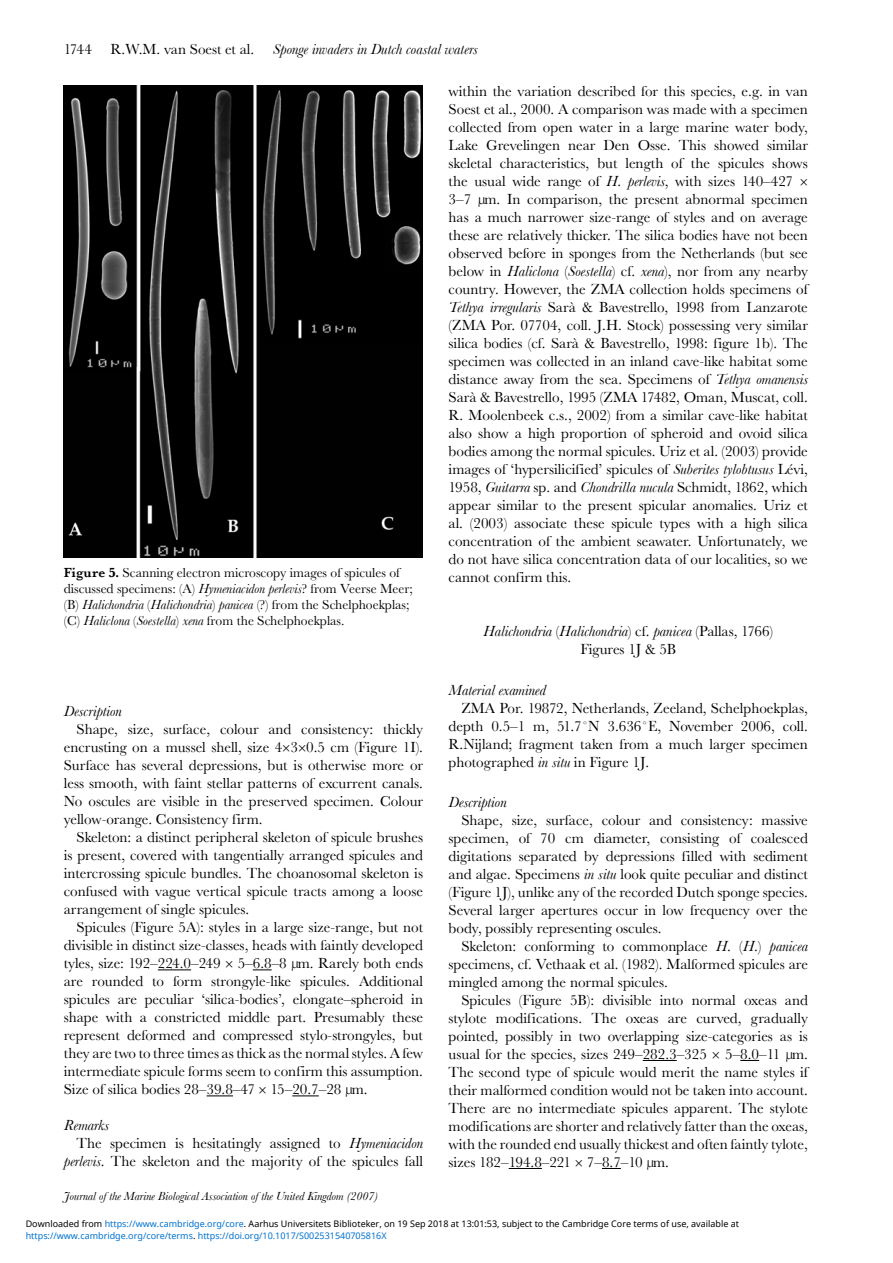
<style>
.page{position:relative;width:893px;height:1263px;background:#fff}
.page>*{position:absolute;margin:0;border:0;box-sizing:border-box;transform-origin:0 0}
.t1{font:15px/18px "Baskerville No 2 T";color:#000;text-align:justify}
.t2{font:italic 15px/18px "Baskerville No 2 T";color:#000;text-align:center}
.t3{font:13.5px/16.2px "Baskerville No 2 T";color:#000}
.t4{font:italic 12px "Baskerville No 2 T";color:#000}
.t5{font:9px "Noto Sans";color:#000}
.t6{font:9px "Noto Sans";color:#0172cf}
.s1{font-style:normal}
.s2{font-family:"Baskerville No 2 T Sem Bol"}
.s3{font-style:italic}
.s4{color:#0172cf}
.s5{color:#000}
</style>
<div class="page">
<hr style="left:158px;top:969px;width:33px;height:1px;background:#000">
<svg style="left:253px;top:969px;width:19px;height:1px"></svg>
<svg style="left:207px;top:1095px;width:26px;height:1px"></svg>
<svg style="left:292px;top:1095px;width:27px;height:1px"></svg>
<hr style="left:643px;top:1060px;width:34px;height:1px;background:#000">
<svg style="left:740px;top:1060px;width:19px;height:1px"></svg>
<hr style="left:509px;top:1168px;width:33px;height:1px;background:#000">
<svg style="left:602px;top:1168px;width:19px;height:1px"></svg>
<img style="left:64px;top:85px;width:359px;height:473px">
<p class="t2" style="left:64px;top:40px;width:415px"><span class="s1">1744 R.W.M. van Soest et al.</span> Sponge invaders in Dutch coastal waters</p>
<p class="t3" style="left:64px;top:564px;width:351px"><span class="s2">Figure 5.</span> Scanning electron microscopy images of spicules of discussed specimens: (A) <span class="s3">Hymeniacidon perlevis</span>? from Veerse Meer; (B) <span class="s3">Halichondria</span> (<span class="s3">Halichondria</span>) <span class="s3">panicea</span> (?) from the Schelphoekplas; (C) <span class="s3">Haliclona</span> (<span class="s3">Soestella</span>) <span class="s3">xena</span> from the Schelphoekplas.</p>
<p class="t2" style="left:64px;top:702px;width:59px">Description</p>
<p class="t1" style="left:64px;top:720px;width:361px;text-indent:13px">Shape, size, surface, colour and consistency: thickly encrusting on a mussel shell, size 4 3 0.5 cm (Figure 1I).<br>Surface has several depressions, but is otherwise more or less smooth, with faint stellar patterns of excurrent canals.<br>No oscules are visible in the preserved specimen. Colour yellow-orange. Consistency firm.</p>
<p class="t1" style="left:64px;top:828px;width:361px;text-indent:13px">Skeleton: a distinct peripheral skeleton of spicule brushes is present, covered with tangentially arranged spicules and intercrossing spicule bundles. The choanosomal skeleton is confused with vague vertical spicule tracts among a loose arrangement of single spicules.</p>
<p class="t1" style="left:64px;top:918px;width:361px;text-indent:13px">Spicules (Figure 5A): styles in a large size-range, but not divisible in distinct size-classes, heads with faintly developed tyles, size: 192–224.0–249 5–6.8–8 <span class="s3">μ</span>m. Rarely both ends are rounded to form strongyle-like spicules. Additional spicules are peculiar ‘silica-bodies’, elongate–spheroid in shape with a constricted middle part. Presumably these represent deformed and compressed stylo-strongyles, but they are two to three times as thick as the normal styles. A few intermediate spicule forms seem to confirm this assumption.<br>Size of silica bodies 28–39.8–47 15–20.7–28 <span class="s3">μ</span>m.</p>
<p class="t2" style="left:64px;top:1116px;width:47px">Remarks</p>
<p class="t1" style="left:77px;top:1134px;width:348px">The specimen is hesitatingly assigned to <span class="s3">Hymeniacidon</span></p>
<p class="t1" style="left:64px;top:1152px;width:361px"><span class="s3">perlevis</span>. The skeleton and the majority of the spicules fall</p>
<p class="t4" style="left:64px;top:1189px;width:315px">Journal of the Marine Biological Association of the United Kingdom (2007)</p>
<p class="t1" style="left:449px;top:83px;width:361px;text-align:left">within the variation described for this species, e.g. in van Soest et al., 2000. A comparison was made with a specimen collected from open water in a large marine water body, Lake Grevelingen near Den Osse. This showed similar skeletal characteristics, but length of the spicules shows the usual wide range of <span class="s3">H. perlevis</span>, with sizes 140–427<br>3–7 <span class="s3">μ</span>m. In comparison, the present abnormal specimen has a much narrower size-range of styles and on average these are relatively thicker. The silica bodies have not been observed before in sponges from the Netherlands (but see below in <span class="s3">Haliclona</span> (<span class="s3">Soestella</span>) cf. <span class="s3">xena</span>), nor from any nearby country. However, the ZMA collection holds specimens of <span class="s3">Tethya irregularis</span> Sarà &amp; Bavestrello, 1998 from Lanzarote (ZMA Por. 07704, coll. J.H. Stock) possessing very similar silica bodies (cf. Sarà &amp; Bavestrello, 1998: figure 1b). The specimen was collected in an inland cave-like habitat some distance away from the sea. Specimens of <span class="s3">Tethya omanensis </span>Sarà &amp; Bavestrello, 1995 (ZMA 17482, Oman, Muscat, coll.<br>R. Moolenbeek c.s., 2002) from a similar cave-like habitat also show a high proportion of spheroid and ovoid silica bodies among the normal spicules. Uriz et al. (2003) provide images of ‘hypersilicified’ spicules of <span class="s3">Suberites tylobtusus</span> Lévi, 1958, <span class="s3">Guitarra</span> sp. and <span class="s3">Chondrilla nucula</span> Schmidt, 1862, which appear similar to the present spicular anomalies. Uriz et al. (2003) associate these spicule types with a high silica concentration of the ambient seawater. Unfortunately, we do not have silica concentration data of our localities, so we cannot confirm this.</p>
<p class="t2" style="left:483px;top:623px;width:291px">Halichondria <span class="s1">(</span>Halichondria<span class="s1">) cf.</span> panicea <span class="s1">(Pallas, 1766)<br>Figures 1J &amp; 5B</span></p>
<p class="t2" style="left:449px;top:681px;width:99px">Material examined</p>
<p class="t1" style="left:449px;top:699px;width:361px;text-indent:13px">ZMA Por. 19872, Netherlands, Zeeland, Schelphoekplas, depth 0.5–1 m, 51.7°N 3.636°E, November 2006, coll.<br>R.Nijland; fragment taken from a much larger specimen photographed <span class="s3">in situ</span> in Figure 1J.</p>
<p class="t2" style="left:449px;top:793px;width:59px">Description</p>
<p class="t1" style="left:449px;top:811px;width:361px;text-indent:13px">Shape, size, surface, colour and consistency: massive specimen, of 70 cm diameter, consisting of coalesced digitations separated by depressions filled with sediment and algae. Specimens <span class="s3">in situ</span> look quite peculiar and distinct (Figure 1J), unlike any of the recorded Dutch sponge species.<br>Several larger apertures occur in low frequency over the body, possibly representing oscules.</p>
<p class="t1" style="left:449px;top:937px;width:361px;text-indent:13px">Skeleton: conforming to commonplace <span class="s3">H</span>. (<span class="s3">H</span>.) <span class="s3">panicea </span>specimens, cf. Vethaak et al. (1982). Malformed spicules are mingled among the normal spicules.</p>
<p class="t1" style="left:449px;top:991px;width:361px;text-indent:13px">Spicules (Figure 5B): divisible into normal oxeas and stylote modifications. The oxeas are curved, gradually pointed, possibly in two overlapping size-categories as is usual for the species, sizes 249–282.3–325 5–8.0–11 <span class="s3">μ</span>m.<br>The second type of spicule would merit the name styles if their malformed condition would not be taken into account.<br>There are no intermediate spicules apparent. The stylote modifications are shorter and relatively fatter than the oxeas, with the rounded end usually thickest and often faintly tylote, sizes 182–194.8–221 7–8.7–10 <span class="s3">μ</span>m.</p>
<p class="t5" style="left:26px;top:1218px;width:715px">Downloaded from <span class="s4">https://www.cambridge.org/core</span>. Aarhus Universitets Biblioteker, on 19 Sep 2018 at 13:01:53, subject to the Cambridge Core terms of use, available at</p>
<p class="t6" style="left:26px;top:1229px;width:362px">https://www.cambridge.org/core/terms<span class="s5">.</span> https://doi.org/10.1017/S002531540705816X</p>
</div>
